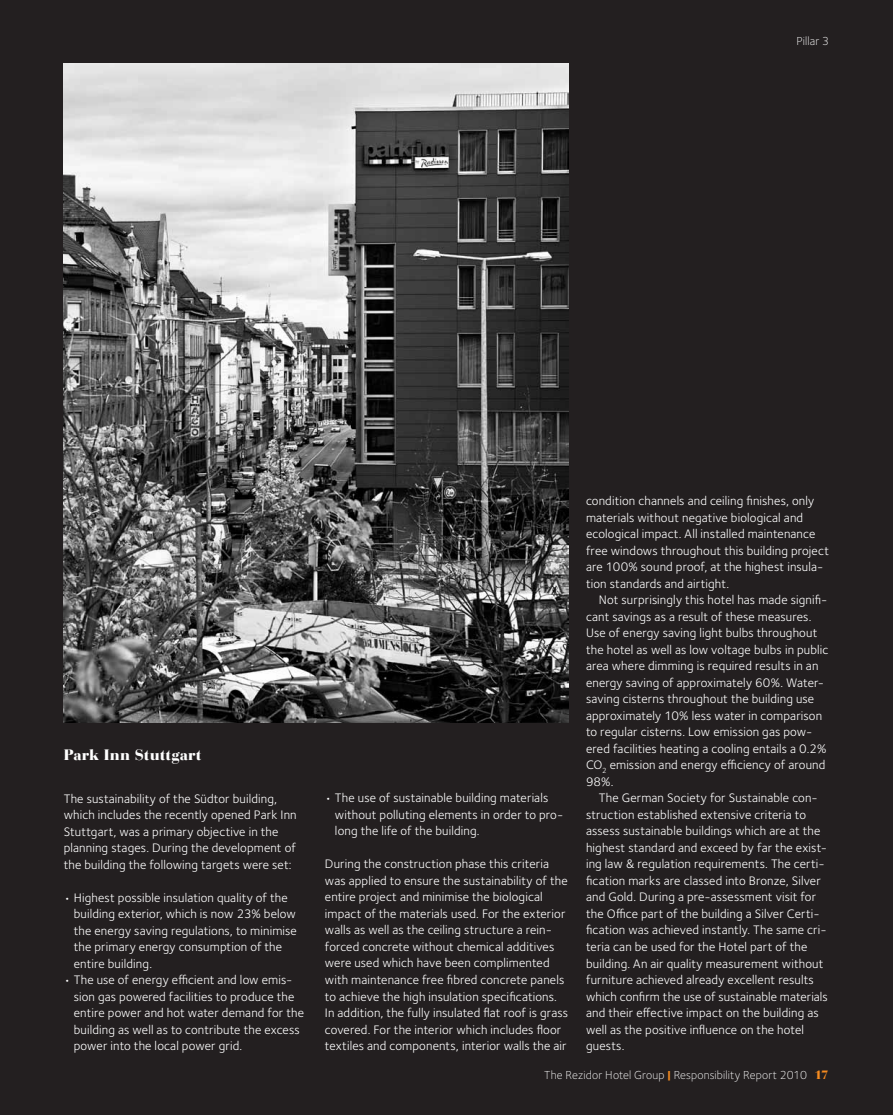
<style>
.page{position:relative;width:893px;height:1115px;background:#fff}
.page>*{position:absolute;margin:0;border:0;box-sizing:border-box;transform-origin:0 0}
.t1{font:900 15px "Bauer Bodoni";letter-spacing:.005em;color:#fff}
.t2{font:12.75px/16.5px "Foundry Sterling";letter-spacing:.01em;color:#fff}
.t3{font:300 12px "Foundry Sterling";letter-spacing:.01em;color:#fff}
.s1{font-weight:700;color:#f68b1f}
.s2{font-family:"Bauer Bodoni";font-weight:900;color:#f68b1f}
</style>
<div class="page">
<div style="left:0;top:0;width:893px;height:1114px;background:#231f20"></div>
<img style="left:64px;top:64px;width:504px;height:657px">
<p class="t3" style="left:796px;top:34px;width:34px">Pillar 3</p>
<p class="t1" style="left:64px;top:745px;width:139px">Park Inn Stuttgart</p>
<p class="t2" style="left:64px;top:790px;width:234px">The sustainability of the Südtor building, which includes the recently opened Park Inn Stuttgart, was a primary objective in the planning stages. During the development of the building the following targets were set:</p>
<p class="t2" style="left:74px;top:889px;width:225px;text-indent:-10px">• Highest possible insulation quality of the building exterior, which is now 23% below the energy saving regulations, to minimise the primary energy consumption of the entire building.</p>
<p class="t2" style="left:74px;top:971px;width:232px;text-indent:-10px">• The use of energy efficient and low emis&shy;sion gas powered facilities to produce the entire power and hot water demand for the building as well as to contribute the excess power into the local power grid.</p>
<p class="t2" style="left:586px;top:492px;width:245px">condition channels and ceiling finishes, only materials without negative biological and ecological impact. All installed maintenance free windows throughout this building project are 100% sound proof, at the highest insula&shy;tion standards and airtight.</p>
<p class="t2" style="left:586px;top:591px;width:244px;text-indent:13px">Not surprisingly this hotel has made signifi&shy;cant savings as a result of these measures.<br>Use of energy saving light bulbs throughout the hotel as well as low voltage bulbs in public area where dimming is required results in an energy saving of approximately 60%. Water&shy;saving cisterns throughout the building use approximately 10% less water in comparison to regular cisterns. Low emission gas pow&shy;ered facilities heating a cooling entails a 0.2% CO<sub>2</sub> emission and energy efficiency of around 98%.</p>
<p class="t2" style="left:586px;top:789px;width:243px;text-indent:13px">The German Society for Sustainable con&shy;struction established extensive criteria to assess sustainable buildings which are at the highest standard and exceed by far the exist&shy;ing law &amp; regulation requirements. The certi&shy;fication marks are classed into Bronze, Silver and Gold. During a pre-assessment visit for the Office part of the building a Silver Certi&shy;fication was achieved instantly. The same cri&shy;teria can be used for the Hotel part of the building. An air quality measurement without furniture achieved already excellent results which confirm the use of sustainable materials and their effective impact on the building as well as the positive influence on the hotel guests.</p>
<p class="t3" style="left:544px;top:1067px;width:286px">The Rezidor Hotel Group <span class="s1">|</span> Responsibility Report 2010 <span class="s2">17</span></p>
<p class="t2" style="left:335px;top:789px;width:230px;text-indent:-10px">• The use of sustainable building materials without polluting elements in order to pro&shy;long the life of the building.</p>
<p class="t2" style="left:325px;top:855px;width:245px">During the construction phase this criteria was applied to ensure the sustainability of the entire project and minimise the biological impact of the materials used. For the exterior walls as well as the ceiling structure a rein&shy;forced concrete without chemical additives were used which have been complimented with maintenance free fibred concrete panels to achieve the high insulation specifications.<br>In addition, the fully insulated flat roof is grass covered. For the interior which includes floor textiles and components, interior walls the air</p>
</div>
